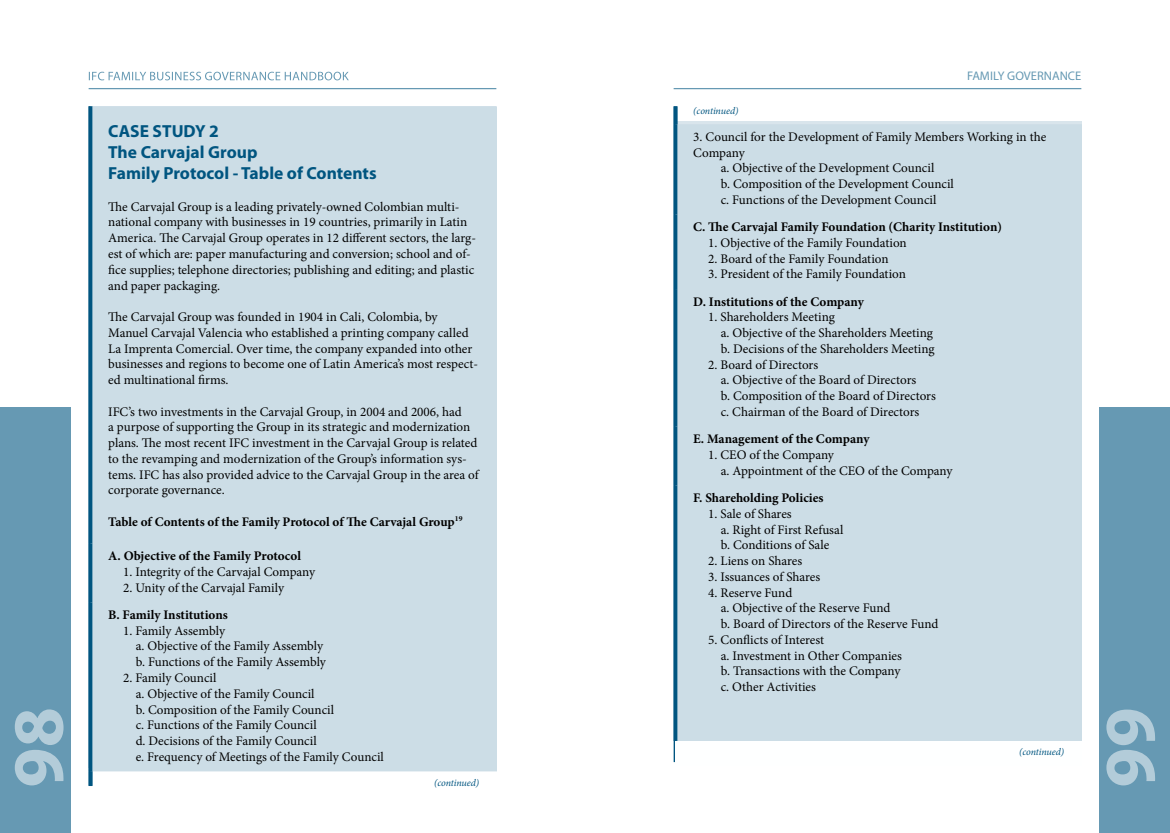
<style>
.page{position:relative;width:1170px;height:833px;background:#fff}
.page>*{position:absolute;margin:0;border:0;box-sizing:border-box;transform-origin:0 0}
.t1{font:700 72.5px "Myriad Pro";color:#b3ccd9}
.t2{font:700 17.5px/21px "Myriad Pro";color:#005580}
.t3{font:13.12px/15.8px "Minion Pro";color:#000}
.t4{font:700 13.12px "Minion Pro";letter-spacing:-.005em;color:#000}
.t5{font:12.5px "Myriad Pro";color:#6699b3}
.t6{font:italic 10px "Minion Pro";letter-spacing:-.01em;color:#005580}
</style>
<div class="page">
<hr style="left:89px;top:88px;width:407px;height:1px;background:#6699b3">
<svg style="left:89px;top:72px;width:260px;height:8px"></svg>
<div style="left:0;top:407px;width:71px;height:426px;background:#6699b3"></div>
<hr style="left:673px;top:88px;width:408px;height:1px;background:#6699b3">
<div style="left:1098px;top:407px;width:71px;height:426px;background:#6699b3"></div>
<div style="left:677px;top:124px;width:404px;height:617px;background:#ccdde6"></div>
<svg style="left:673px;top:106px;width:4px;height:18px"></svg>
<svg style="left:673px;top:124px;width:4px;height:90px"></svg>
<svg style="left:673px;top:214px;width:4px;height:75px"></svg>
<svg style="left:673px;top:289px;width:4px;height:137px"></svg>
<svg style="left:673px;top:426px;width:4px;height:59px"></svg>
<svg style="left:673px;top:485px;width:4px;height:256px"></svg>
<div style="left:92px;top:106px;width:405px;height:665px;background:#ccdde6"></div>
<hr style="left:89px;top:106px;width:3px;height:437px;background:#005580">
<hr style="left:89px;top:543px;width:3px;height:59px;background:#005580">
<hr style="left:89px;top:602px;width:3px;height:169px;background:#005580">
<hr style="left:89px;top:771px;width:3px;height:14px;background:#005580">
<p class="t5" style="left:967px;top:68px;width:116px">FAMILY GOVERNANCE</p>
<p class="t6" style="left:693px;top:104px;width:47px">(continued)</p>
<p class="t3" style="left:693px;top:129px;width:354px">3. Council for the Development of Family Members Working in the</p>
<p class="t3" style="left:693px;top:145px;width:53px">Company</p>
<p class="t3" style="left:720px;top:160px;width:215px">a. Objective of the Development Council</p>
<p class="t3" style="left:720px;top:176px;width:235px">b. Composition of the Development Council</p>
<p class="t3" style="left:720px;top:192px;width:217px">c. Functions of the Development Council</p>
<p class="t4" style="left:693px;top:218px;width:310px">C. The Carvajal Family Foundation (Charity Institution)</p>
<p class="t3" style="left:708px;top:235px;width:200px">1. Objective of the Family Foundation</p>
<p class="t3" style="left:708px;top:251px;width:182px">2. Board of the Family Foundation</p>
<p class="t3" style="left:708px;top:266px;width:199px">3. President of the Family Foundation</p>
<p class="t4" style="left:693px;top:292px;width:172px">D. Institutions of the Company</p>
<p class="t3" style="left:720px;top:309px;width:215px;text-indent:-12px">1. Shareholders Meeting<br>a. Objective of the Shareholders Meeting b. Decisions of the Shareholders Meeting</p>
<p class="t3" style="left:720px;top:357px;width:216px;text-indent:-12px">2. Board of Directors<br>a. Objective of the Board of Directors<br>b. Composition of the Board of Directors c. Chairman of the Board of Directors</p>
<p class="t4" style="left:693px;top:430px;width:178px">E. Management of the Company</p>
<p class="t3" style="left:720px;top:447px;width:233px;text-indent:-12px">1. CEO of the Company<br>a. Appointment of the CEO of the Company</p>
<p class="t4" style="left:693px;top:488px;width:132px">F. Shareholding Policies</p>
<p class="t3" style="left:720px;top:506px;width:124px;text-indent:-12px">1. Sale of Shares<br>a. Right of First Refusal b. Conditions of Sale</p>
<p class="t3" style="left:708px;top:553px;width:95px">2. Liens on Shares</p>
<p class="t3" style="left:708px;top:569px;width:113px">3. Issuances of Shares</p>
<p class="t3" style="left:720px;top:584px;width:219px;text-indent:-12px">4. Reserve Fund<br>a. Objective of the Reserve Fund<br>b. Board of Directors of the Reserve Fund</p>
<p class="t3" style="left:720px;top:632px;width:183px;text-indent:-12px">5. Conflicts of Interest<br>a. Investment in Other Companies b. Transactions with the Company c. Other Activities</p>
<h2 class="t2" style="left:108px;top:120px;width:270px">CASE STUDY 2<br>The Carvajal Group<br>Family Protocol - Table of Contents</h2>
<p class="t3" style="left:108px;top:199px;width:369px">The Carvajal Group is a leading privately-owned Colombian multi&shy;national company with businesses in 19 countries, primarily in Latin America. The Carvajal Group operates in 12 different sectors, the larg&shy;est of which are: paper manufacturing and conversion; school and of&shy;fice supplies; telephone directories; publishing and editing; and plastic and paper packaging.</p>
<p class="t3" style="left:108px;top:309px;width:371px">The Carvajal Group was founded in 1904 in Cali, Colombia, by Manuel Carvajal Valencia who established a printing company called La Imprenta Comercial. Over time, the company expanded into other businesses and regions to become one of Latin America’s most respect&shy;ed multinational firms.</p>
<p class="t3" style="left:108px;top:403px;width:372px">IFC’s two investments in the Carvajal Group, in 2004 and 2006, had<br>a purpose of supporting the Group in its strategic and modernization plans. The most recent IFC investment in the Carvajal Group is related to the revamping and modernization of the Group’s information sys&shy;tems. IFC has also provided advice to the Carvajal Group in the area of corporate governance.</p>
<p class="t4" style="left:108px;top:512px;width:356px">Table of Contents of the Family Protocol of The Carvajal Group<sup>19</sup></p>
<p class="t4" style="left:108px;top:547px;width:194px">A. Objective of the Family Protocol</p>
<p class="t3" style="left:123px;top:564px;width:193px">1. Integrity of the Carvajal Company</p>
<p class="t3" style="left:123px;top:579px;width:162px">2. Unity of the Carvajal Family</p>
<p class="t4" style="left:108px;top:605px;width:121px">B. Family Institutions</p>
<p class="t3" style="left:136px;top:622px;width:192px;text-indent:-12px">1. Family Assembly<br>a. Objective of the Family Assembly b. Functions of the Family Assembly</p>
<p class="t3" style="left:136px;top:670px;width:250px;text-indent:-12px">2. Family Council<br>a. Objective of the Family Council<br>b. Composition of the Family Council<br>c. Functions of the Family Council<br>d. Decisions of the Family Council<br>e. Frequency of Meetings of the Family Council</p>
<p class="t6" style="left:434px;top:775px;width:47px">(continued)</p>
<h1 class="t1" style="left:-9px;top:787px;width:82px;rotate:-90deg">98</h1>
<h1 class="t1" style="left:1082px;top:787px;width:82px;rotate:-90deg">99</h1>
<p class="t6" style="left:1018px;top:745px;width:47px">(continued)</p>
</div>
